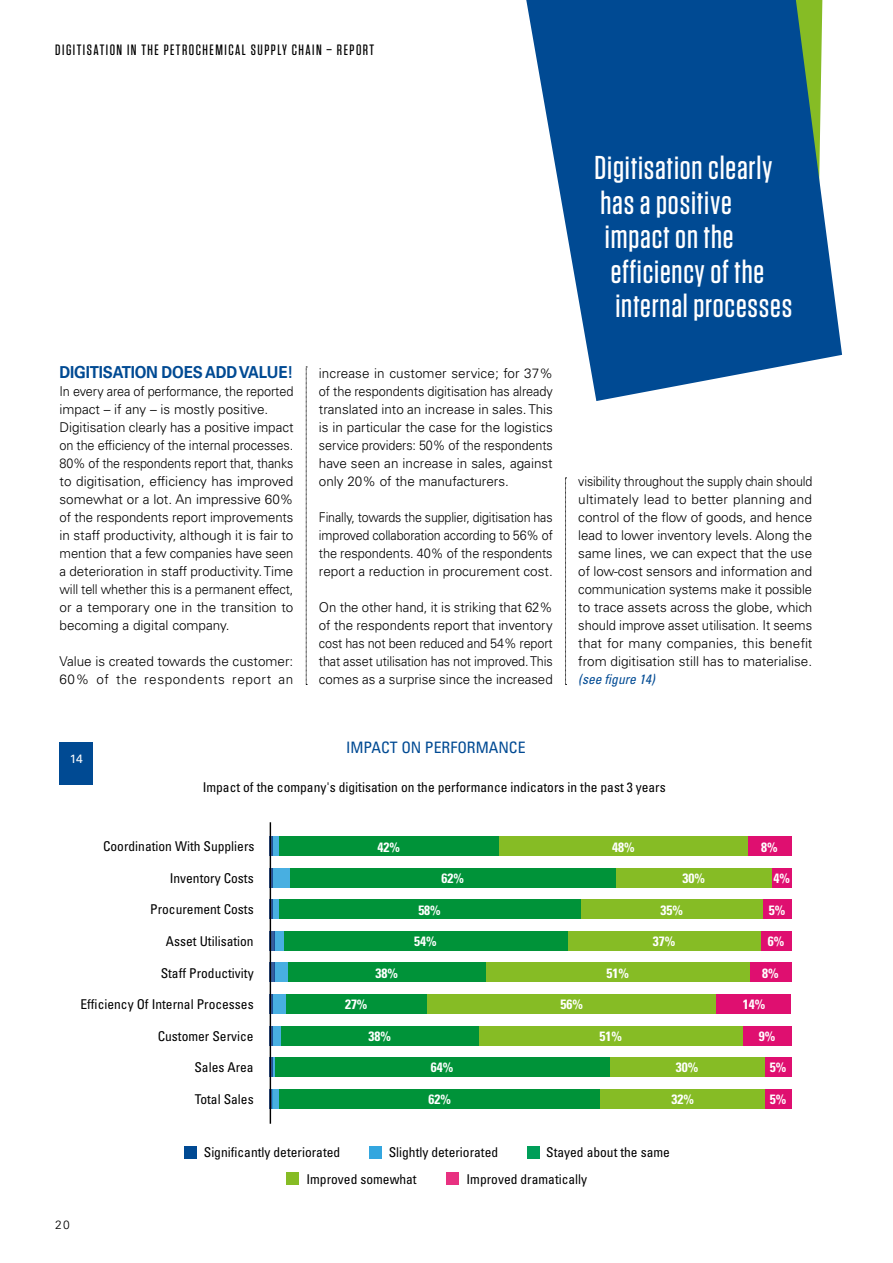
<style>
.page{position:relative;width:893px;height:1263px;background:#fff}
.page>*{position:absolute;margin:0;border:0;box-sizing:border-box;transform-origin:0 0}
.t1{font:500 33px "Tungsten";letter-spacing:.025em;color:#fff}
.t2{font:700 16.5px "Univers LT Std";letter-spacing:-.015em;color:#004a93;scale:.91 1}
.t3{font:condensed 15.75px "Univers LT Std";color:#004a93}
.t4{font:500 15px "Tungsten";letter-spacing:.1em;color:#000}
.t5{font:300 13.5px/18px "Univers LT Std";color:#000;text-align:justify;scale:.92 1}
.t6{font:300 13.5px/18px "Univers LT Std";color:#000;scale:.94 1}
.t7{font:300 13.5px/18px "Univers LT Std";color:#000;text-align:justify}
.t8{font:condensed 13.5px "Univers LT Std";color:#000}
.t9{font:700 condensed 13.5px "Univers LT Std";color:#fff}
.t10{font:italic condensed 13.5px "Univers LT Std";color:#004a93}
.t11{font:12px "Univers LT Std";color:#fff}
.t12{font:300 12px "Univers LT Std";color:#000}
</style>
<div class="page">
<div style="left:185px;top:1146px;width:12px;height:12px;background:#004a93"></div>
<div style="left:369px;top:1146px;width:13px;height:12px;background:#33a6df"></div>
<div style="left:527px;top:1146px;width:12px;height:12px;background:#009e59"></div>
<div style="left:287px;top:1172px;width:12px;height:13px;background:#86bc25"></div>
<div style="left:446px;top:1172px;width:13px;height:13px;background:#e83181"></div>
<div style="left:273px;top:836px;width:6px;height:20px;background:#48afe1"></div>
<div style="left:499px;top:836px;width:249px;height:20px;background:#86bc25"></div>
<div style="left:279px;top:836px;width:220px;height:20px;background:#009339"></div>
<div style="left:748px;top:836px;width:43px;height:20px;background:#df0f70"></div>
<hr style="left:270px;top:836px;width:3px;height:20px;background:#16428c">
<div style="left:615px;top:868px;width:157px;height:19px;background:#86bc25"></div>
<div style="left:290px;top:868px;width:325px;height:19px;background:#009339"></div>
<div style="left:772px;top:868px;width:19px;height:19px;background:#df0f70"></div>
<div style="left:273px;top:868px;width:17px;height:19px;background:#48afe1"></div>
<hr style="left:270px;top:868px;width:3px;height:19px;background:#16428c">
<div style="left:580px;top:899px;width:183px;height:20px;background:#86bc25"></div>
<div style="left:279px;top:899px;width:301px;height:20px;background:#009339"></div>
<div style="left:763px;top:899px;width:28px;height:20px;background:#df0f70"></div>
<div style="left:273px;top:899px;width:6px;height:20px;background:#48afe1"></div>
<hr style="left:270px;top:899px;width:3px;height:20px;background:#16428c">
<div style="left:567px;top:931px;width:194px;height:19px;background:#86bc25"></div>
<div style="left:284px;top:931px;width:283px;height:19px;background:#009339"></div>
<div style="left:761px;top:931px;width:30px;height:19px;background:#df0f70"></div>
<div style="left:275px;top:931px;width:9px;height:19px;background:#48afe1"></div>
<svg style="left:271px;top:931px;width:4px;height:19px"></svg>
<div style="left:486px;top:962px;width:264px;height:20px;background:#86bc25"></div>
<div style="left:288px;top:962px;width:198px;height:20px;background:#009339"></div>
<div style="left:750px;top:962px;width:41px;height:20px;background:#df0f70"></div>
<div style="left:275px;top:962px;width:13px;height:20px;background:#48afe1"></div>
<svg style="left:271px;top:962px;width:4px;height:20px"></svg>
<div style="left:427px;top:994px;width:290px;height:20px;background:#86bc25"></div>
<div style="left:286px;top:994px;width:141px;height:20px;background:#009339"></div>
<div style="left:717px;top:994px;width:74px;height:20px;background:#df0f70"></div>
<div style="left:273px;top:994px;width:13px;height:20px;background:#48afe1"></div>
<hr style="left:270px;top:994px;width:3px;height:20px;background:#16428c">
<div style="left:479px;top:1026px;width:264px;height:19px;background:#86bc25"></div>
<div style="left:281px;top:1026px;width:198px;height:19px;background:#009339"></div>
<div style="left:743px;top:1026px;width:48px;height:19px;background:#df0f70"></div>
<div style="left:273px;top:1026px;width:8px;height:19px;background:#48afe1"></div>
<hr style="left:270px;top:1026px;width:3px;height:19px;background:#16428c">
<div style="left:609px;top:1057px;width:156px;height:20px;background:#86bc25"></div>
<div style="left:275px;top:1057px;width:334px;height:20px;background:#009339"></div>
<div style="left:765px;top:1057px;width:26px;height:20px;background:#df0f70"></div>
<hr style="left:273px;top:1057px;width:2px;height:20px;background:#28a2dc">
<hr style="left:270px;top:1057px;width:3px;height:20px;background:#16428c">
<hr style="left:270px;top:1089px;width:3px;height:19px;background:#16428c">
<div style="left:279px;top:1089px;width:321px;height:19px;background:#009339"></div>
<div style="left:765px;top:1089px;width:26px;height:19px;background:#df0f70"></div>
<div style="left:600px;top:1089px;width:165px;height:19px;background:#86bc25"></div>
<div style="left:273px;top:1089px;width:6px;height:19px;background:#48afe1"></div>
<hr style="left:270px;top:822px;width:1px;height:302px;background:#000">
<svg style="left:306px;top:367px;width:1px;height:318px"></svg>
<svg style="left:565px;top:478px;width:2px;height:207px"></svg>
<svg style="left:526px;top:0;width:316px;height:401px;fill:#004a93"></svg>
<div style="left:60px;top:742px;width:33px;height:43px;background:#004a93"></div>
<p class="t4" style="left:55px;top:42px;width:320px">DIGITISATION IN THE PETROCHEMICAL SUPPLY CHAIN – REPORT</p>
<p class="t2" style="left:60px;top:363px;width:258px">DIGITISATION DOES ADD VALUE!</p>
<p class="t6" style="left:60px;top:382px;width:250px">In every area of performance, the reported impact – if any – is mostly positive.<br>Digitisation clearly has a positive impact on the efficiency of the internal processes.<br>80% of the respondents report that, thanks to digitisation, efficiency has improved somewhat or a lot. An impressive 60% of the respondents report improvements in staff productivity, although it is fair to mention that a few companies have seen a deterioration in staff productivity. Time will tell whether this is a permanent effect, or a temporary one in the transition to becoming a digital company.</p>
<p class="t7" style="left:60px;top:652px;width:235px">Value is created towards the customer:<br>60% of the respondents report an</p>
<p class="t11" style="left:70px;top:752px;width:14px">14</p>
<p class="t7" style="left:319px;top:364px;width:235px">increase in customer service; for 37% of the respondents digitisation has already translated into an increase in sales. This is in particular the case for the logistics service providers: 50% of the respondents have seen an increase in sales, against only 20% of the manufacturers.</p>
<p class="t5" style="left:319px;top:508px;width:256px">Finally, towards the supplier, digitisation has improved collaboration according to 56% of the respondents. 40% of the respondents report a reduction in procurement cost.</p>
<p class="t7" style="left:319px;top:598px;width:235px">On the other hand, it is striking that 62% of the respondents report that inventory cost has not been reduced and 54% report that asset utilisation has not improved. This comes as a surprise since the increased</p>
<p class="t3" style="left:346px;top:738px;width:181px">IMPACT ON PERFORMANCE</p>
<h1 class="t1" style="left:594px;top:150px;width:180px">Digitisation clearly</h1>
<h1 class="t1" style="left:600px;top:185px;width:133px">has a positive</h1>
<h1 class="t1" style="left:605px;top:219px;width:130px">impact on the</h1>
<h1 class="t1" style="left:611px;top:254px;width:155px">efficiency of the</h1>
<h1 class="t1" style="left:615px;top:288px;width:178px">internal processes</h1>
<p class="t5" style="left:578px;top:472px;width:256px">visibility throughout the supply chain should ultimately lead to better planning and control of the flow of goods, and hence lead to lower inventory levels. Along the same lines, we can expect that the use of low-cost sensors and information and communication systems make it possible to trace assets across the globe, which should improve asset utilisation. It seems that for many companies, this benefit from digitisation still has to materialise.</p>
<p class="t10" style="left:578px;top:671px;width:78px">(see figure 14)</p>
<p class="t8" style="left:203px;top:779px;width:465px">Impact of the company's digitisation on the performance indicators in the past 3 years</p>
<p class="t8" style="left:103px;top:838px;width:153px">Coordination With Suppliers</p>
<p class="t9" style="left:378px;top:838px;width:24px">42%</p>
<p class="t9" style="left:612px;top:838px;width:24px">48%</p>
<p class="t9" style="left:761px;top:838px;width:18px">8%</p>
<p class="t8" style="left:170px;top:870px;width:85px">Inventory Costs</p>
<p class="t9" style="left:441px;top:870px;width:24px">62%</p>
<p class="t9" style="left:682px;top:870px;width:24px">30%</p>
<p class="t9" style="left:773px;top:870px;width:18px">4%</p>
<p class="t8" style="left:150px;top:901px;width:105px">Procurement Costs</p>
<p class="t9" style="left:418px;top:902px;width:24px">58%</p>
<p class="t9" style="left:660px;top:902px;width:24px">35%</p>
<p class="t9" style="left:769px;top:902px;width:18px">5%</p>
<p class="t8" style="left:166px;top:933px;width:89px">Asset Utilisation</p>
<p class="t9" style="left:414px;top:933px;width:24px">54%</p>
<p class="t9" style="left:653px;top:933px;width:24px">37%</p>
<p class="t9" style="left:768px;top:933px;width:18px">6%</p>
<p class="t8" style="left:161px;top:964px;width:95px">Staff Productivity</p>
<p class="t9" style="left:376px;top:964px;width:24px">38%</p>
<p class="t9" style="left:607px;top:964px;width:24px">51%</p>
<p class="t9" style="left:762px;top:964px;width:18px">8%</p>
<p class="t8" style="left:80px;top:996px;width:175px">Efficiency Of Internal Processes</p>
<p class="t9" style="left:345px;top:996px;width:24px">27%</p>
<p class="t9" style="left:560px;top:996px;width:24px">56%</p>
<p class="t9" style="left:743px;top:996px;width:24px">14%</p>
<p class="t8" style="left:158px;top:1027px;width:97px">Customer Service</p>
<p class="t9" style="left:369px;top:1028px;width:24px">38%</p>
<p class="t9" style="left:600px;top:1028px;width:24px">51%</p>
<p class="t9" style="left:759px;top:1028px;width:18px">9%</p>
<p class="t8" style="left:194px;top:1059px;width:61px">Sales Area</p>
<p class="t9" style="left:431px;top:1059px;width:24px">64%</p>
<p class="t9" style="left:676px;top:1059px;width:24px">30%</p>
<p class="t9" style="left:770px;top:1059px;width:18px">5%</p>
<p class="t8" style="left:195px;top:1090px;width:60px">Total Sales</p>
<p class="t9" style="left:428px;top:1091px;width:24px">62%</p>
<p class="t9" style="left:671px;top:1091px;width:24px">32%</p>
<p class="t9" style="left:770px;top:1091px;width:18px">5%</p>
<p class="t12" style="left:55px;top:1217px;width:16px">20</p>
<p class="t8" style="left:204px;top:1143px;width:138px">Significantly deteriorated</p>
<p class="t8" style="left:389px;top:1143px;width:111px">Slightly deteriorated</p>
<p class="t8" style="left:546px;top:1143px;width:125px">Stayed about the same</p>
<p class="t8" style="left:306px;top:1170px;width:112px">Improved somewhat</p>
<p class="t8" style="left:466px;top:1170px;width:122px">Improved dramatically</p>
</div>
